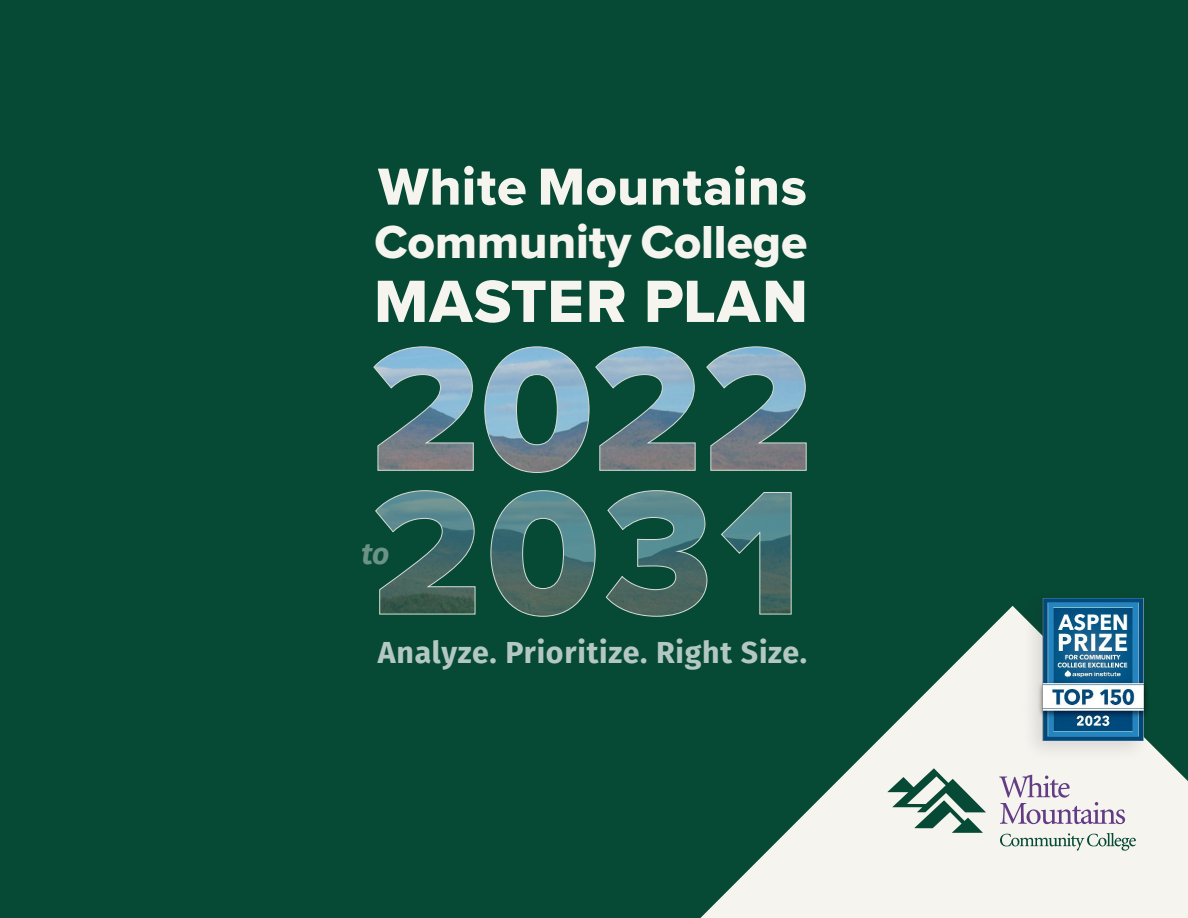
<style>
.page{position:relative;width:1188px;height:918px;background:#064934}
.page>*{position:absolute;margin:0;border:0;box-sizing:border-box;transform-origin:0 0}
.t1{font:61.8px "Proxima Nova Extrabld";letter-spacing:.02em;color:#f5f4ef}
.t2{font:54px "Proxima Nova Extrabld";letter-spacing:.015em;color:#f5f4ef}
.t3{font:48px "Proxima Nova Extrabld";color:#f5f4ef}
.t4{font:700 30.3px "Fira Sans";letter-spacing:.025em;color:#b4c8c2}
.t5{font:italic 700 30px "Fira Sans";color:#6a9285}
</style>
<div class="page">
<svg style="left:375px;top:490px;width:417px;height:127px"></svg>
<svg style="left:373px;top:346px;width:434px;height:127px"></svg>
<svg style="left:700px;top:606px;width:488px;height:312px;fill:#f5f4ef"></svg>
<svg style="left:887px;top:768px;width:99px;height:65px"></svg>
<svg style="left:999px;top:775px;width:127px;height:50px"></svg>
<svg style="left:1000px;top:833px;width:136px;height:18px"></svg>
<div style="left:1020px;top:590px;width:133px;height:172px;background:#231f20;opacity:.13"></div>
<img style="left:1037px;top:598px;width:114px;height:142px">
<h2 class="t2" style="left:378px;top:163px;width:430px">White Mountains</h2>
<h3 class="t3" style="left:374px;top:222px;width:435px">Community College</h3>
<h1 class="t1" style="left:374px;top:275px;width:435px">MASTER PLAN</h1>
<p class="t5" style="left:361px;top:533px;width:29px">to</p>
<p class="t4" style="left:378px;top:631px;width:431px">Analyze. Prioritize. Right Size.</p>
</div>
